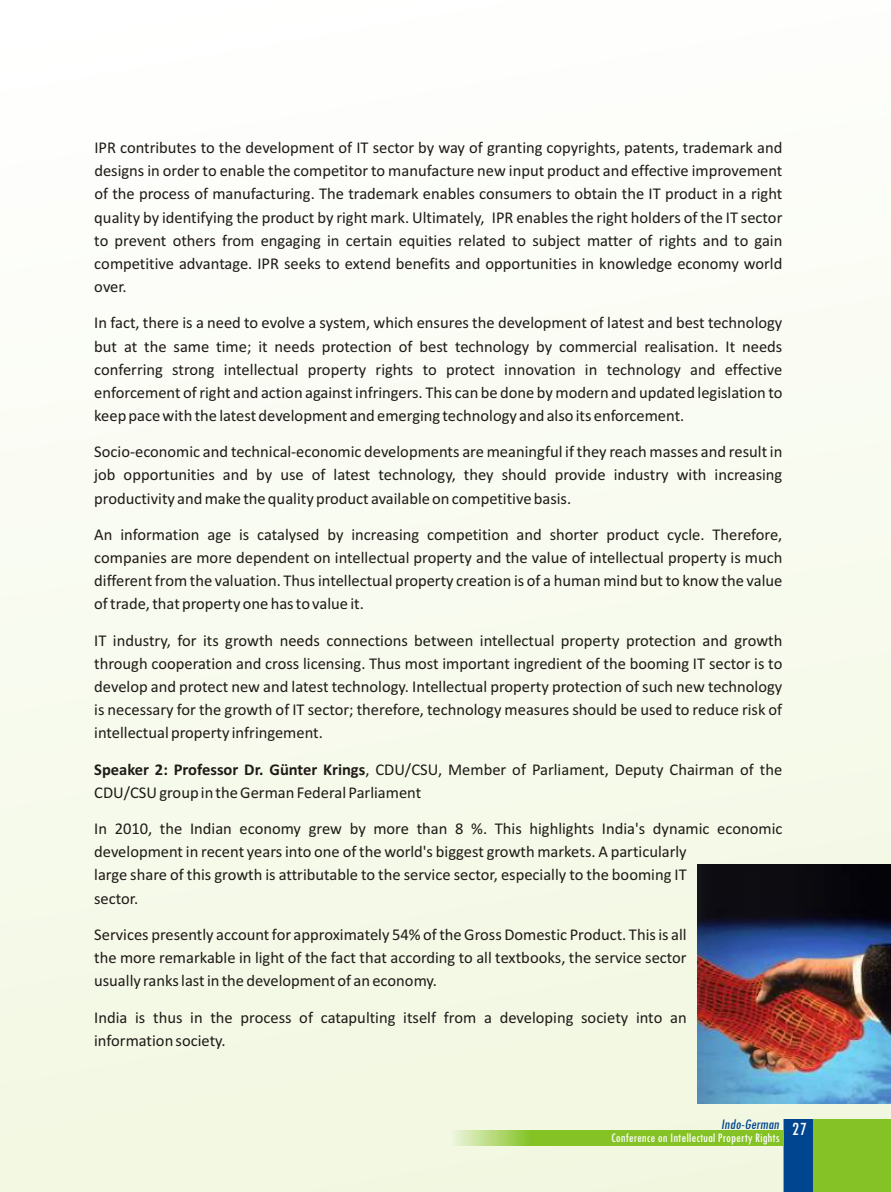
<style>
.page{position:relative;width:891px;height:1192px;background:#fff}
.page>*{position:absolute;margin:0;border:0;box-sizing:border-box;transform-origin:0 0}
.t1{font:16.5px/23.1px "Calibri";color:#1f1a17;text-align:justify}
.t2{font:italic condensed 15.15px "Tw Cen";color:#00458f}
.t3{font:condensed 13.5px "Tw Cen";color:#fff}
.s1{font-weight:700}
</style>
<div class="page">
<div style="left:0;top:0;width:890px;height:1191px;background:linear-gradient(to bottom,#fefffe,#f2f7e0)"></div>
<div style="left:783px;top:1118px;width:107px;height:73px;background:#85c226"></div>
<div style="left:783px;top:1118px;width:29px;height:73px;background:#00458f"></div>
<img style="left:449px;top:1129px;width:334px;height:16px">
<img style="left:697px;top:864px;width:193px;height:239px">
<p class="t1" style="left:94px;top:137px;width:689px">IPR contributes to the development of IT sector by way of granting copyrights, patents, trademark and designs in order to enable the competitor to manufacture new input product and effective improvement of the process of manufacturing. The trademark enables consumers to obtain the IT product in a right quality by identifying the product by right mark. Ultimately, IPR enables the right holders of the IT sector to prevent others from engaging in certain equities related to subject matter of rights and to gain competitive advantage. IPR seeks to extend benefits and opportunities in knowledge economy world over.</p>
<p class="t1" style="left:94px;top:313px;width:689px">In fact, there is a need to evolve a system, which ensures the development of latest and best technology but at the same time; it needs protection of best technology by commercial realisation. It needs conferring strong intellectual property rights to protect innovation in technology and effective enforcement of right and action against infringers. This can be done by modern and updated legislation to keep pace with the latest development and emerging technology and also its enforcement.</p>
<p class="t1" style="left:94px;top:441px;width:689px">Socio-economic and technical-economic developments are meaningful if they reach masses and result in job opportunities and by use of latest technology, they should provide industry with increasing productivity and make the quality product available on competitive basis.</p>
<p class="t1" style="left:94px;top:524px;width:689px">An information age is catalysed by increasing competition and shorter product cycle. Therefore, companies are more dependent on intellectual property and the value of intellectual property is much different from the valuation. Thus intellectual property creation is of a human mind but to know the value of trade, that property one has to value it.</p>
<p class="t1" style="left:94px;top:630px;width:689px">IT industry, for its growth needs connections between intellectual property protection and growth through cooperation and cross licensing. Thus most important ingredient of the booming IT sector is to develop and protect new and latest technology. Intellectual property protection of such new technology is necessary for the growth of IT sector; therefore, technology measures should be used to reduce risk of intellectual property infringement.</p>
<p class="t1" style="left:94px;top:759px;width:689px"><span class="s1">Speaker 2: Professor Dr. Günter Krings</span>, CDU/CSU, Member of Parliament, Deputy Chairman of the<br>CDU/CSU group in the German Federal Parliament</p>
<p class="t1" style="left:94px;top:818px;width:689px;text-align:left">In 2010, the Indian economy grew by more than 8 %. This highlights India's dynamic economic development in recent years into one of the world's biggest growth markets. A particularly<br>large share of this growth is attributable to the service sector, especially to the booming IT<br>sector.</p>
<p class="t1" style="left:94px;top:924px;width:594px">Services presently account for approximately 54% of the Gross Domestic Product. This is all the more remarkable in light of the fact that according to all textbooks, the service sector usually ranks last in the development of an economy.</p>
<p class="t1" style="left:94px;top:1006px;width:594px">India is thus in the process of catapulting itself from a developing society into an information society.</p>
<p class="t2" style="left:720px;top:1118px;width:62px">Indo-German</p>
<p class="t3" style="left:610px;top:1133px;width:197px">Conference on Intellectual Property Rights <sup>27</sup></p>
</div>
